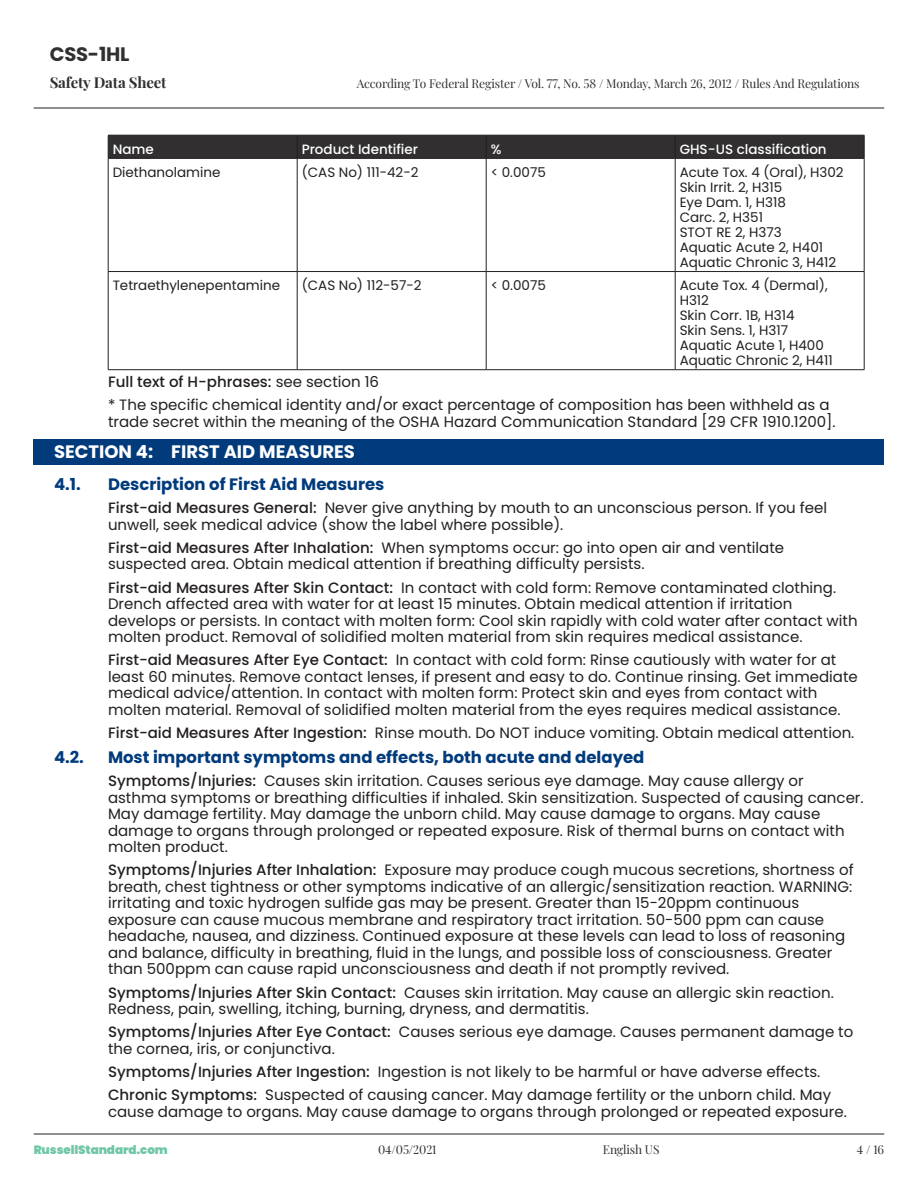
<style>
.page{position:relative;width:918px;height:1188px;background:#fff}
.page>*{position:absolute;margin:0;border:0;box-sizing:border-box;transform-origin:0 0}
.t1{font:700 19.5px "Poppins";letter-spacing:-.01em;color:#312f30}
.t2{font:700 18px "Poppins";color:#fff}
.t3{font:700 16.5px "Poppins";color:#013b7c}
.t4{font:15px/16.5px "Poppins";color:#231f20}
.t5{font:700 15px "Playfair Display";letter-spacing:-.01em;color:#312f30}
.t6{font:13.5px/15px "Poppins";color:#231f20}
.t7{font:500 13.5px "Poppins";color:#fff}
.t8{font:12px "Playfair Display";letter-spacing:-.01em;color:#312f30}
.t9{font:900 12px "Poppins";letter-spacing:-.01em;color:#70c7a5}
.s1{font-weight:500}
</style>
<div class="page">
<hr style="left:34px;top:1134px;width:850px;height:1px;background:#231f20">
<hr style="left:34px;top:108px;width:850px;height:1px;background:#231f20">
<div style="left:34px;top:440px;width:850px;height:25px;background:#013b7c"></div>
<hr style="left:108px;top:159px;width:1px;height:112px;background:#231f20">
<hr style="left:297px;top:159px;width:1px;height:112px;background:#231f20">
<hr style="left:486px;top:159px;width:1px;height:112px;background:#231f20">
<hr style="left:675px;top:159px;width:1px;height:112px;background:#231f20">
<hr style="left:864px;top:159px;width:1px;height:112px;background:#231f20">
<hr style="left:108px;top:271px;width:189px;height:1px;background:#231f20">
<hr style="left:108px;top:272px;width:1px;height:98px;background:#231f20">
<hr style="left:297px;top:271px;width:189px;height:1px;background:#231f20">
<hr style="left:297px;top:272px;width:1px;height:98px;background:#231f20">
<hr style="left:486px;top:271px;width:189px;height:1px;background:#231f20">
<hr style="left:486px;top:272px;width:1px;height:98px;background:#231f20">
<hr style="left:675px;top:271px;width:189px;height:1px;background:#231f20">
<hr style="left:675px;top:272px;width:1px;height:98px;background:#231f20">
<hr style="left:864px;top:272px;width:1px;height:98px;background:#231f20">
<hr style="left:108px;top:369px;width:189px;height:1px;background:#231f20">
<hr style="left:297px;top:369px;width:189px;height:1px;background:#231f20">
<hr style="left:486px;top:369px;width:189px;height:1px;background:#231f20">
<hr style="left:675px;top:369px;width:189px;height:1px;background:#231f20">
<div style="left:108px;top:135px;width:757px;height:23px;background:#312f30"></div>
<hr style="left:108px;top:158px;width:189px;height:1px;background:#231f20">
<hr style="left:297px;top:158px;width:189px;height:1px;background:#231f20">
<hr style="left:486px;top:158px;width:189px;height:1px;background:#231f20">
<hr style="left:675px;top:158px;width:189px;height:1px;background:#231f20">
<h1 class="t1" style="left:50px;top:43px;width:81px">CSS-1HL</h1>
<p class="t5" style="left:50px;top:71px;width:118px">Safety Data Sheet</p>
<p class="t8" style="left:357px;top:74px;width:504px">According To Federal Register / Vol. 77, No. 58 / Monday, March 26, 2012 / Rules And Regulations</p>
<p class="t7" style="left:113px;top:141px;width:43px">Name</p>
<p class="t7" style="left:302px;top:141px;width:118px">Product Identifier</p>
<p class="t7" style="left:491px;top:141px;width:12px">%</p>
<p class="t7" style="left:680px;top:141px;width:149px">GHS-US classification</p>
<p class="t6" style="left:113px;top:165px;width:109px">Diethanolamine</p>
<p class="t6" style="left:302px;top:165px;width:118px">(CAS No) 111-42-2</p>
<p class="t6" style="left:491px;top:165px;width:57px">&lt; 0.0075</p>
<p class="t6" style="left:680px;top:165px;width:165px">Acute Tox. 4 (Oral), H302<br>Skin Irrit. 2, H315<br>Eye Dam. 1, H318<br>Carc. 2, H351<br>STOT RE 2, H373<br>Aquatic Acute 2, H401<br>Aquatic Chronic 3, H412</p>
<p class="t6" style="left:113px;top:278px;width:169px">Tetraethylenepentamine</p>
<p class="t6" style="left:302px;top:278px;width:121px">(CAS No) 112-57-2</p>
<p class="t6" style="left:491px;top:278px;width:57px">&lt; 0.0075</p>
<p class="t6" style="left:680px;top:278px;width:155px">Acute Tox. 4 (Dermal),<br>H312<br>Skin Corr. 1B, H314<br>Skin Sens. 1, H317<br>Aquatic Acute 1, H400<br>Aquatic Chronic 2, H411</p>
<p class="t4" style="left:108px;top:370px;width:723px;line-height:23.2px"><span class="s1">Full text of H-phrases:</span> see section 16<br>* The specific chemical identity and/or exact percentage of composition has been withheld as a</p>
<p class="t4" style="left:108px;top:413px;width:729px">trade secret within the meaning of the OSHA Hazard Communication Standard [29 CFR 1910.1200].</p>
<p class="t2" style="left:54px;top:442px;width:302px">SECTION 4: FIRST AID MEASURES</p>
<p class="t3" style="left:54px;top:475px;width:28px">4.1.</p>
<p class="t3" style="left:108px;top:475px;width:278px">Description of First Aid Measures</p>
<p class="t4" style="left:108px;top:500px;width:721px"><span class="s1">First-aid Measures General:</span> Never give anything by mouth to an unconscious person. If you feel unwell, seek medical advice (show the label where possible).</p>
<p class="t4" style="left:108px;top:539px;width:678px"><span class="s1">First-aid Measures After Inhalation:</span> When symptoms occur: go into open air and ventilate suspected area. Obtain medical attention if breathing difficulty persists.</p>
<p class="t4" style="left:108px;top:579px;width:751px"><span class="s1">First-aid Measures After Skin Contact:</span> In contact with cold form: Remove contaminated clothing.<br>Drench affected area with water for at least 15 minutes. Obtain medical attention if irritation develops or persists. In contact with molten form: Cool skin rapidly with cold water after contact with molten product. Removal of solidified molten material from skin requires medical assistance.</p>
<p class="t4" style="left:108px;top:652px;width:751px"><span class="s1">First-aid Measures After Eye Contact:</span> In contact with cold form: Rinse cautiously with water for at least 60 minutes. Remove contact lenses, if present and easy to do. Continue rinsing. Get immediate medical advice/attention. In contact with molten form: Protect skin and eyes from contact with molten material. Removal of solidified molten material from the eyes requires medical assistance.</p>
<p class="t4" style="left:108px;top:725px;width:748px"><span class="s1">First-aid Measures After Ingestion:</span> Rinse mouth. Do NOT induce vomiting. Obtain medical attention.</p>
<p class="t3" style="left:54px;top:748px;width:31px">4.2.</p>
<p class="t3" style="left:108px;top:748px;width:538px">Most important symptoms and effects, both acute and delayed</p>
<p class="t4" style="left:108px;top:773px;width:757px"><span class="s1">Symptoms/Injuries:</span> Causes skin irritation. Causes serious eye damage. May cause allergy or asthma symptoms or breathing difficulties if inhaled. Skin sensitization. Suspected of causing cancer.<br>May damage fertility. May damage the unborn child. May cause damage to organs. May cause damage to organs through prolonged or repeated exposure. Risk of thermal burns on contact with molten product.</p>
<p class="t4" style="left:108px;top:862px;width:747px"><span class="s1">Symptoms/Injuries After Inhalation:</span> Exposure may produce cough mucous secretions, shortness of breath, chest tightness or other symptoms indicative of an allergic/sensitization reaction. WARNING: irritating and toxic hydrogen sulfide gas may be present. Greater than 15-20ppm continuous exposure can cause mucous membrane and respiratory tract irritation. 50-500 ppm can cause headache, nausea, and dizziness. Continued exposure at these levels can lead to loss of reasoning and balance, difficulty in breathing, fluid in the lungs, and possible loss of consciousness. Greater than 500ppm can cause rapid unconsciousness and death if not promptly revived.</p>
<p class="t4" style="left:108px;top:984px;width:727px"><span class="s1">Symptoms/Injuries After Skin Contact:</span> Causes skin irritation. May cause an allergic skin reaction.<br>Redness, pain, swelling, itching, burning, dryness, and dermatitis.</p>
<p class="t4" style="left:108px;top:1024px;width:747px"><span class="s1">Symptoms/Injuries After Eye Contact:</span> Causes serious eye damage. Causes permanent damage to the cornea, iris, or conjunctiva.</p>
<p class="t4" style="left:108px;top:1060px;width:725px;line-height:23.2px"><span class="s1">Symptoms/Injuries After Ingestion:</span> Ingestion is not likely to be harmful or have adverse effects.<br><span class="s1">Chronic Symptoms:</span> Suspected of causing cancer. May damage fertility or the unborn child. May</p>
<p class="t4" style="left:108px;top:1103px;width:740px">cause damage to organs. May cause damage to organs through prolonged or repeated exposure.</p>
<p class="t9" style="left:34px;top:1143px;width:136px">RussellStandard.com</p>
<p class="t8" style="left:378px;top:1140px;width:60px">04/05/2021</p>
<p class="t8" style="left:603px;top:1140px;width:58px">English US</p>
<p class="t8" style="left:857px;top:1140px;width:29px">4/16</p>
</div>
